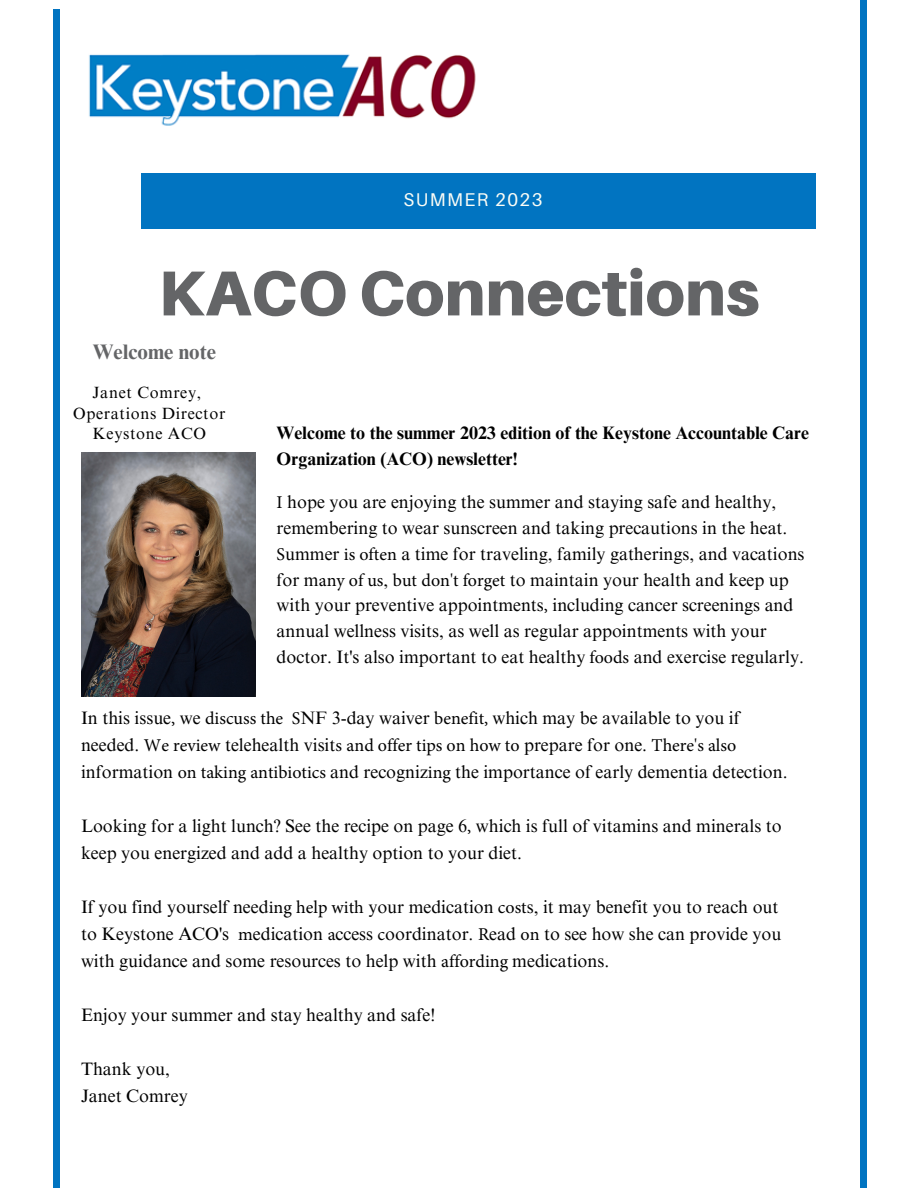
<style>
.page{position:relative;width:918px;height:1188px;background:#fff}
.page>*{position:absolute;margin:0;border:0;box-sizing:border-box;transform-origin:0 0}
.t1{font:900 63.45px "Aileron";color:#646567}
.t2{font:700 21px "Times NRMT Pro";color:#646567}
.t3{font:18.45px "Aileron";letter-spacing:.08em;color:#fcfdf6}
.t4{font:18px/25.8px "Times NRMT Pro";color:#000}
.t5{font:700 18px/25.8px "Times NRMT Pro";color:#000}
.t6{font:16.35px "Times NRMT Pro";letter-spacing:.04em;color:#000}
.s1{font-family:"Minion Pro"}
</style>
<div class="page">
<div style="left:141px;top:173px;width:675px;height:56px;background:#0174c1"></div>
<div style="left:53px;top:9px;width:7px;height:1179px;background:#0174c1"></div>
<div style="left:860px;top:0;width:7px;height:1188px;background:#0174c1"></div>
<img style="left:89px;top:54px;width:387px;height:72px">
<img style="left:81px;top:452px;width:174px;height:244px">
<p class="t3" style="left:403px;top:189px;width:141px">SUMMER 2023</p>
<p class="t1" style="left:159px;top:254px;width:602px">KACO Connections</p>
<p class="t2" style="left:93px;top:344px;width:125px">Welcome note</p>
<p class="t6" style="left:93px;top:387px;width:110px">Janet Comrey,</p>
<p class="t6" style="left:73px;top:407px;width:153px">Operations Director</p>
<p class="t6" style="left:93px;top:427px;width:115px">Keystone ACO</p>
<p class="t5" style="left:277px;top:423px;width:534px">Welcome to the summer 2023 edition of the Keystone Accountable Care<br>Organization (ACO) newsletter!</p>
<p class="t4" style="left:277px;top:491px;width:529px"><span class="s1">I</span> hope you are enjoying the summer and staying safe and healthy, remembering to wear sunscreen and taking precautions in the heat.<br><span class="s1">S</span>ummer <span class="s1">is often</span> a time for traveling, family gatherings, and vacations for m<span class="s1">any of us</span>, <span class="s1">but don't forget</span> to maintain your health and keep up with your preventive appointments<span class="s1">,</span> including cancer screenings and annual wellness visits, as well as regular appointments with your doctor. It's also important to eat healthy <span class="s1">foods</span> and exercise regularly.</p>
<p class="t4" style="left:81px;top:707px;width:708px;line-height:27px">In this issue<span class="s1">,</span> we <span class="s1">discuss the S</span>NF 3-day waiver <span class="s1">benefit,</span> which may be available to you if needed. <span class="s1">We review</span> telehealth visit<span class="s1">s and offer tips on how to</span> prepare for one. <span class="s1">There's also </span>information <span class="s1">on taking antibiotics</span> and recogniz<span class="s1">ing</span> the importance of early dementia detection.</p>
<p class="t4" style="left:81px;top:815px;width:702px;line-height:27px">Looking for a light lunch? See the recipe on page 6<span class="s1">,</span> which is full of vitamins and minerals to keep you energized and add a healthy option to your diet.</p>
<p class="t4" style="left:81px;top:896px;width:702px;line-height:27px">If you find yourself need<span class="s1">ing help with</span> your medication <span class="s1">cost</span>s, it may benefit you to reach out to Keystone ACO's <span class="s1">m</span>edication <span class="s1">a</span>ccess <span class="s1">c</span>oordinator. <span class="s1">R</span>ead <span class="s1">on</span> to see how she can provide you with guidance and some resources to help with <span class="s1">affording</span> medications.</p>
<p class="t4" style="left:81px;top:1005px;width:356px">Enjoy your summer and stay healthy and safe!</p>
<p class="t4" style="left:81px;top:1058px;width:108px;line-height:27px">Thank you,<br>Janet Comrey</p>
</div>
